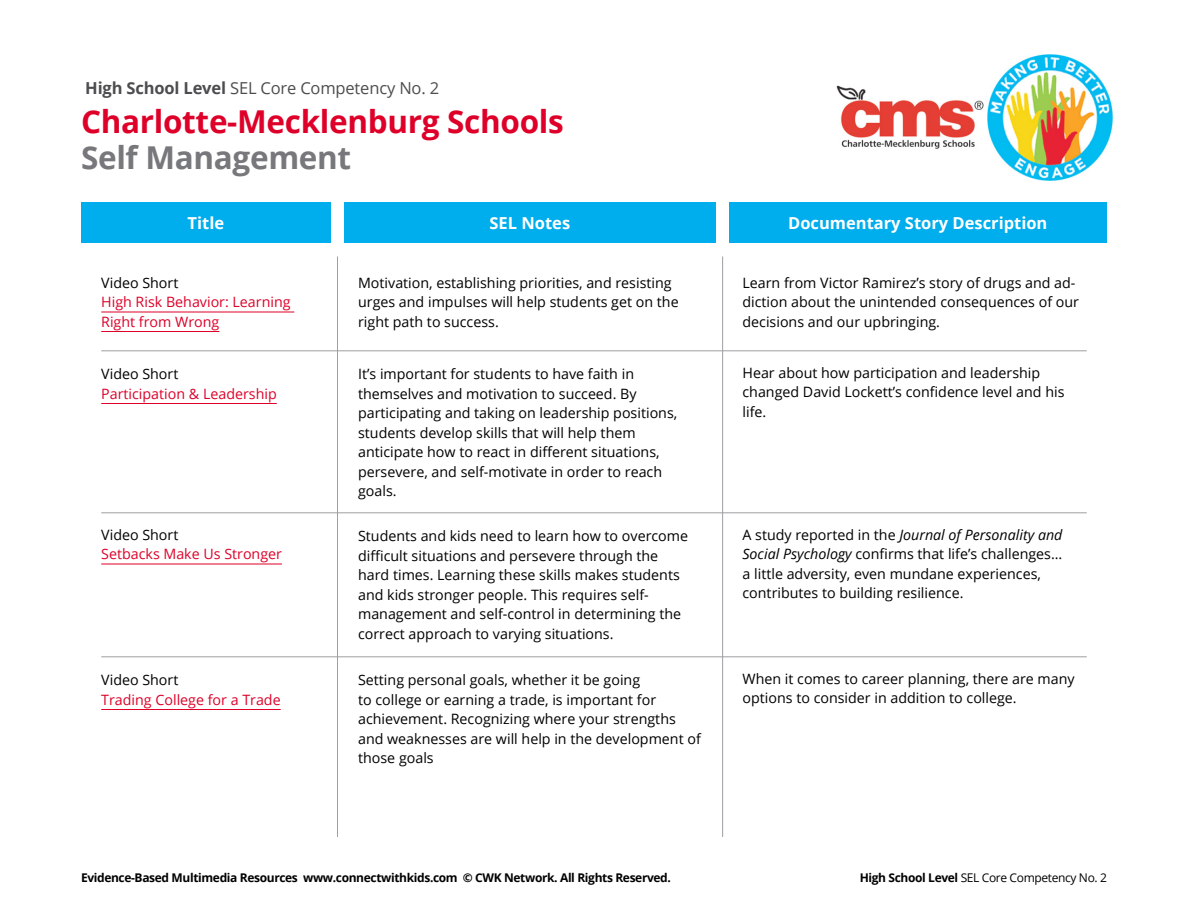
<style>
.page{position:relative;width:1188px;height:918px;background:#fff}
.page>*{position:absolute;margin:0;border:0;box-sizing:border-box;transform-origin:0 0}
.t1{font:700 31.5px "Open Sans";letter-spacing:-.01em;color:#de0029}
.t2{font:700 31.5px "Open Sans";letter-spacing:-.01em;color:#77787b}
.t3{font:700 16.5px "Open Sans";color:#fff}
.t4{font:16.5px "Open Sans";letter-spacing:-.01em;color:#4d4d4f}
.t5{font:14.25px/19.5px "Open Sans";color:#000}
.t6{font:14.25px/19.5px "Open Sans";color:#de0029}
.t7{font:700 12px "Open Sans";letter-spacing:-.03em;color:#000}
.t8{font:12px "Open Sans";letter-spacing:-.03em;color:#000}
.s1{font-weight:700}
.s2{font-style:italic}
</style>
<div class="page">
<div style="left:344px;top:202px;width:372px;height:41px;background:#00aded"></div>
<hr style="left:337px;top:256px;width:1px;height:581px;background:#9d9fa2">
<div style="left:81px;top:202px;width:250px;height:41px;background:#00aded"></div>
<div style="left:729px;top:202px;width:378px;height:41px;background:#00aded"></div>
<hr style="left:722px;top:256px;width:1px;height:581px;background:#9d9fa2">
<img style="left:836px;top:54px;width:277px;height:127px">
<hr style="left:101px;top:312px;width:193px;height:1px;background:#de0029">
<hr style="left:101px;top:331px;width:118px;height:1px;background:#de0029">
<hr style="left:101px;top:403px;width:176px;height:1px;background:#de0029">
<hr style="left:101px;top:564px;width:181px;height:1px;background:#de0029">
<hr style="left:101px;top:709px;width:180px;height:1px;background:#de0029">
<hr style="left:101px;top:351px;width:986px;height:1px;background:#9d9fa2">
<hr style="left:101px;top:513px;width:986px;height:1px;background:#9d9fa2">
<hr style="left:101px;top:657px;width:986px;height:1px;background:#9d9fa2">
<p class="t4" style="left:85px;top:76px;width:355px"><span class="s1">High School Level</span> SEL Core Competency No. 2</p>
<h1 class="t1" style="left:81px;top:99px;width:484px">Charlotte-Mecklenburg Schools</h1>
<h1 class="t2" style="left:81px;top:135px;width:272px">Self Management</h1>
<p class="t3" style="left:188px;top:211px;width:38px">Title</p>
<p class="t3" style="left:490px;top:211px;width:82px">SEL Notes</p>
<p class="t3" style="left:788px;top:211px;width:261px">Documentary Story Description</p>
<p class="t5" style="left:101px;top:273px;width:79px">Video Short</p>
<p class="t6" style="left:101px;top:292px;width:191px">High Risk Behavior: Learning<br>Right from Wrong</p>
<p class="t5" style="left:101px;top:364px;width:79px">Video Short</p>
<p class="t6" style="left:101px;top:384px;width:177px">Participation &amp; Leadership</p>
<p class="t5" style="left:101px;top:525px;width:79px">Video Short</p>
<p class="t6" style="left:101px;top:544px;width:182px">Setbacks Make Us Stronger</p>
<p class="t5" style="left:101px;top:670px;width:79px">Video Short</p>
<p class="t6" style="left:101px;top:690px;width:181px">Trading College for a Trade</p>
<p class="t5" style="left:358px;top:273px;width:322px">Motivation, establishing priorities, and resisting urges and impulses will help students get on the right path to success.</p>
<p class="t5" style="left:358px;top:364px;width:321px">It’s important for students to have faith in themselves and motivation to succeed. By participating and taking on leadership positions, students develop skills that will help them anticipate how to react in different situations, persevere, and self-motivate in order to reach goals.</p>
<p class="t5" style="left:358px;top:526px;width:332px">Students and kids need to learn how to overcome difficult situations and persevere through the hard times. Learning these skills makes students and kids stronger people. This requires self&shy;management and self-control in determining the correct approach to varying situations.</p>
<p class="t5" style="left:358px;top:670px;width:344px">Setting personal goals, whether it be going<br>to college or earning a trade, is important for achievement. Recognizing where your strengths and weaknesses are will help in the development of those goals</p>
<p class="t5" style="left:742px;top:273px;width:338px">Learn from Victor Ramirez’s story of drugs and ad&shy;diction about the unintended consequences of our decisions and our upbringing.</p>
<p class="t5" style="left:742px;top:363px;width:324px">Hear about how participation and leadership changed David Lockett’s confidence level and his life.</p>
<p class="t5" style="left:742px;top:525px;width:322px">A study reported in the <span class="s2">Journal of Personality and Social Psychology</span> confirms that life’s challenges… a little adversity, even mundane experiences, contributes to building resilience.</p>
<p class="t5" style="left:742px;top:669px;width:334px">When it comes to career planning, there are many options to consider in addition to college.</p>
<p class="t7" style="left:81px;top:869px;width:591px">Evidence-Based Multimedia Resources www.connectwithkids.com © CWK Network. All Rights Reserved.</p>
<p class="t8" style="left:860px;top:869px;width:249px"><span class="s1">High School Level</span> SEL Core Competency No. 2</p>
</div>
